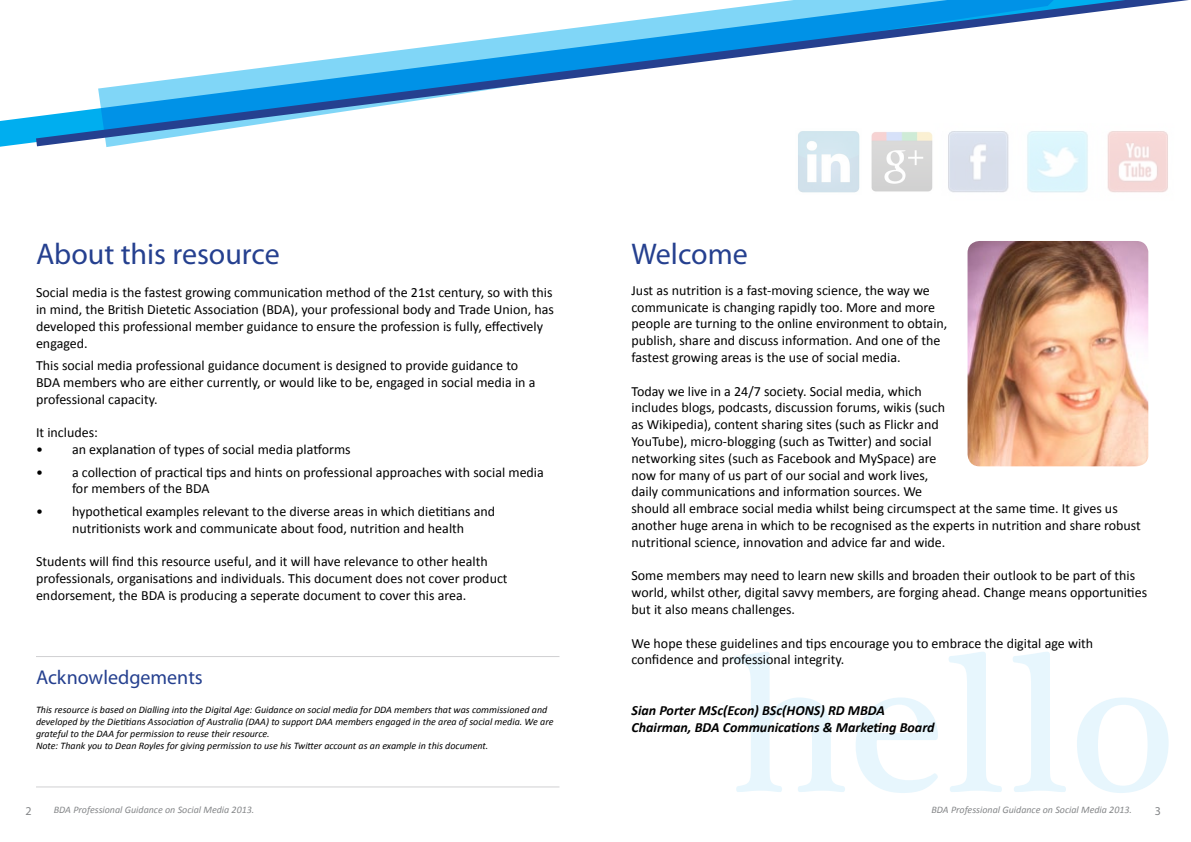
<style>
.page{position:relative;width:1191px;height:842px;background:#fff}
.page>*{position:absolute;margin:0;border:0;box-sizing:border-box;transform-origin:0 0}
.t1{font:200px "Plantagenet Cherokee";letter-spacing:-.005em;color:#e7f6fd}
.t2{font:30px "Myriad Pro";color:#25408f}
.t3{font:20px "Myriad Pro";color:#25408f}
.t4{font:14px/16.8px "Calibri";color:#000}
.t5{font:italic 700 14px/16.8px "Calibri";color:#000}
.t6{font:12px "Myriad Pro";color:#848688}
.t7{font:italic 10px/12px "Calibri";color:#000}
.t8{font:italic 10px "Calibri";color:#848688}
</style>
<div class="page">
<img style="left:871px;top:151px;width:297px;height:42px">
<img style="left:798px;top:151px;width:62px;height:42px">
<svg style="left:28px;top:0;width:1161px;height:151px"></svg>
<img style="left:967px;top:241px;width:181px;height:225px">
<hr style="left:36px;top:656px;width:523px;height:1px;background:#d0d0d2">
<hr style="left:36px;top:787px;width:523px;height:1px;background:#d0d0d2">
<h2 class="t2" style="left:36px;top:235px;width:245px">About this resource</h2>
<p class="t4" style="left:36px;top:284px;width:519px">Social media is the fastest growing communication method of the 21st century, so with this in mind, the British Dietetic Association (BDA), your professional body and Trade Union, has developed this professional member guidance to ensure the profession is fully, effectively engaged.</p>
<p class="t4" style="left:36px;top:357px;width:501px">This social media professional guidance document is designed to provide guidance to<br>BDA members who are either currently, or would like to be, engaged in social media in a professional capacity.</p>
<p class="t4" style="left:36px;top:424px;width:63px">It includes:</p>
<p class="t4" style="left:36px;top:441px;width:316px">• an explanation of types of social media platforms</p>
<p class="t4" style="left:72px;top:463px;width:473px;text-indent:-36px">• a collection of practical tips and hints on professional approaches with social media for members of the BDA</p>
<p class="t4" style="left:36px;top:503px;width:460px;text-align:center">• hypothetical examples relevant to the diverse areas in which dietitians and nutritionists work and communicate about food, nutrition and health</p>
<p class="t4" style="left:36px;top:553px;width:473px">Students will find this resource useful, and it will have relevance to other health professionals, organisations and individuals. This document does not cover product endorsement, the BDA is producing a seperate document to cover this area.</p>
<h3 class="t3" style="left:36px;top:665px;width:168px">Acknowledgements</h3>
<p class="t7" style="left:36px;top:703px;width:519px">This resource is based on Dialling into the Digital Age: Guidance on social media for DDA members that was commissioned and developed by the Dietitians Association of Australia (DAA) to support DAA members engaged in the area of social media. We are grateful to the DAA for permission to reuse their resource.<br>Note: Thank you to Dean Royles for giving permission to use his Twitter account as an example in this document.</p>
<p class="t6" style="left:25px;top:803px;width:8px">2</p>
<p class="t8" style="left:54px;top:803px;width:202px">BDA Professional Guidance on Social Media 2013.</p>
<h2 class="t2" style="left:631px;top:235px;width:118px">Welcome</h2>
<p class="t4" style="left:631px;top:282px;width:317px">Just as nutrition is a fast-moving science, the way we communicate is changing rapidly too. More and more people are turning to the online environment to obtain, publish, share and discuss information. And one of the fastest growing areas is the use of social media.</p>
<p class="t4" style="left:631px;top:383px;width:511px">Today we live in a 24/7 society. Social media, which<br>includes blogs, podcasts, discussion forums, wikis (such<br>as Wikipedia), content sharing sites (such as Flickr and<br>YouTube), micro-blogging (such as Twitter) and social<br>networking sites (such as Facebook and MySpace) are<br>now for many of us part of our social and work lives,<br>daily communications and information sources. We<br>should all embrace social media whilst being circumspect at the same time. It gives us another huge arena in which to be recognised as the experts in nutrition and share robust nutritional science, innovation and advice far and wide.</p>
<p class="t4" style="left:631px;top:567px;width:517px">Some members may need to learn new skills and broaden their outlook to be part of this world, whilst other, digital savvy members, are forging ahead. Change means opportunities but it also means challenges.</p>
<p class="t4" style="left:631px;top:635px;width:463px">We hope these guidelines and tips encourage you to embrace the digital age with confidence and professional integrity.</p>
<p class="t5" style="left:631px;top:702px;width:305px">Sian Porter MSc(Econ) BSc(HONS) RD MBDA<br>Chairman, BDA Communications &amp; Marketing Board</p>
<h1 class="t1" style="left:731px;top:600px;width:446px">hello</h1>
<p class="t8" style="left:931px;top:803px;width:202px">BDA Professional Guidance on Social Media 2013.</p>
<p class="t6" style="left:1155px;top:803px;width:8px">3</p>
</div>
